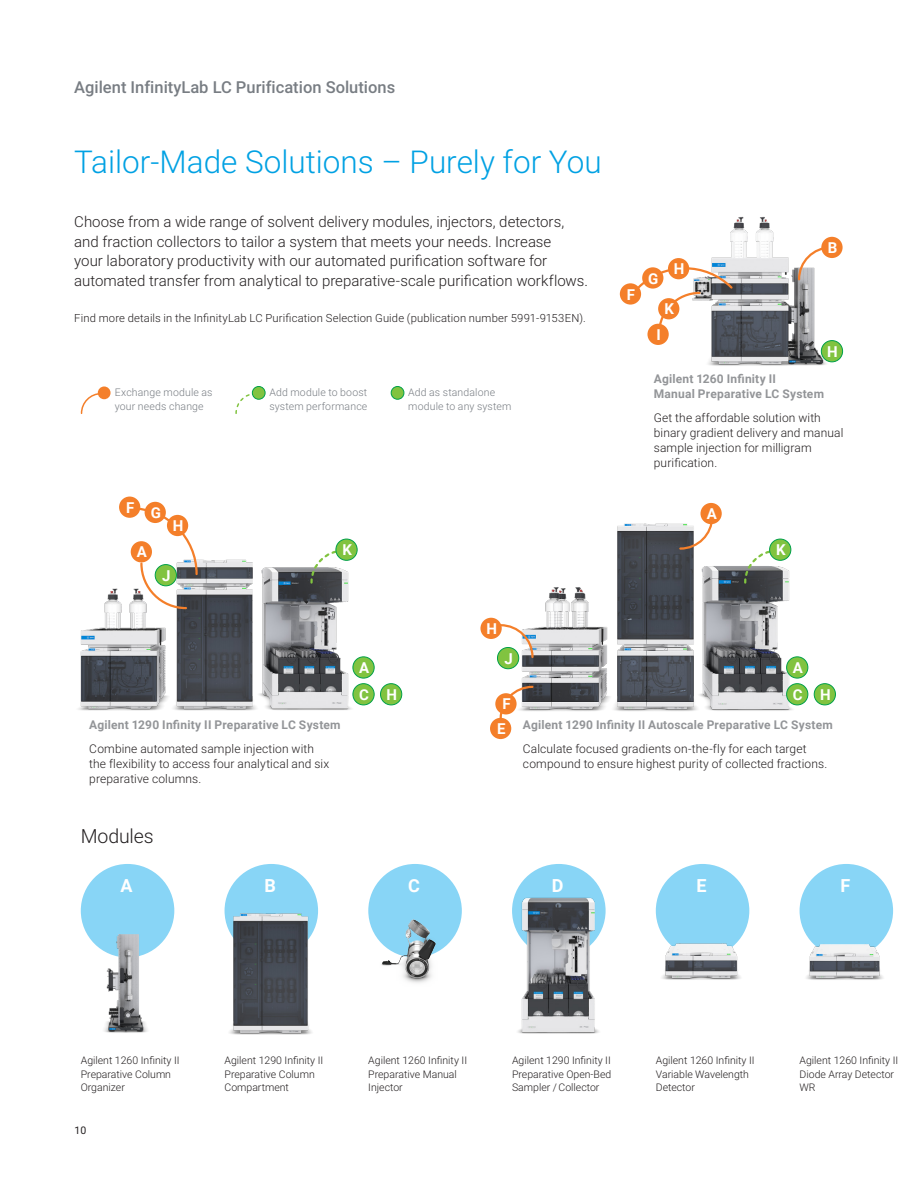
<style>
.page{position:relative;width:918px;height:1188px;background:#fff}
.page>*{position:absolute;margin:0;border:0;box-sizing:border-box;transform-origin:0 0}
.BROCHURE_int_head_bl{font:300 31.5px "Roboto";color:#00a1e3}
.t1{font:300 19.5px "Roboto";letter-spacing:-.01em;color:#231f20}
.t2{font:700 18px "Roboto";color:#fff}
.BROCHURE_header{font:500 16.5px "Roboto";color:#787d83}
.Subhead_B{font:300 15px/19.5px "Roboto";color:#231f20}
.t3{font:700 15px "Roboto";color:#fff}
.t4{font:300 12px/15px "Roboto";letter-spacing:.01em;color:#231f20}
.t5{font:700 12px/15px "Roboto";letter-spacing:.015em;color:#939598}
.Subhead_B-2{font:300 11.25px "Roboto";letter-spacing:.015em;color:#231f20}
.t6{font:300 10.5px/13.5px "Roboto";color:#231f20}
.t7{font:300 10.5px/13.5px "Roboto";letter-spacing:.015em;color:#787d83}
.t8{font:10.5px "Roboto";color:#231f20}
</style>
<div class="page">
<div style="left:81px;top:864px;width:93px;height:94px;background:#88d5f6;border-radius:50%"></div>
<div style="left:225px;top:864px;width:93px;height:94px;background:#88d5f6;border-radius:50%"></div>
<div style="left:368px;top:864px;width:94px;height:94px;background:#88d5f6;border-radius:50%"></div>
<div style="left:512px;top:864px;width:94px;height:94px;background:#88d5f6;border-radius:50%"></div>
<div style="left:656px;top:864px;width:93px;height:94px;background:#88d5f6;border-radius:50%"></div>
<div style="left:800px;top:864px;width:93px;height:94px;background:#88d5f6;border-radius:50%"></div>
<img style="left:368px;top:917px;width:94px;height:66px">
<img style="left:674px;top:216px;width:168px;height:150px">
<img style="left:501px;top:520px;width:308px;height:191px">
<img style="left:78px;top:551px;width:290px;height:160px">
<img style="left:87px;top:934px;width:76px;height:99px">
<img style="left:224px;top:905px;width:94px;height:130px">
<img style="left:512px;top:883px;width:94px;height:151px">
<img style="left:662px;top:937px;width:79px;height:43px">
<img style="left:806px;top:938px;width:78px;height:42px">
<svg style="left:498px;top:685px;width:37px;height:36px"></svg>
<svg style="left:797px;top:245px;width:36px;height:37px"></svg>
<div style="left:821px;top:237px;width:22px;height:21px;background:#f47f2a;border-radius:50%"></div>
<div style="left:620px;top:283px;width:21px;height:22px;background:#f47f2a;border-radius:50%"></div>
<div style="left:668px;top:258px;width:21px;height:21px;background:#f47f2a;border-radius:50%"></div>
<div style="left:821px;top:341px;width:22px;height:21px;background:#81c340;border-radius:50%"></div>
<div style="left:821px;top:341px;width:22px;height:21px;border:1px solid #00a049;border-radius:50%"></div>
<svg style="left:635px;top:262px;width:100px;height:73px"></svg>
<div style="left:647px;top:324px;width:22px;height:21px;background:#f47f2a;border-radius:50%"></div>
<div style="left:658px;top:298px;width:21px;height:21px;background:#f47f2a;border-radius:50%"></div>
<svg style="left:80px;top:392px;width:23px;height:22px"></svg>
<div style="left:98px;top:386px;width:13px;height:13px;background:#f47f2a;border-radius:50%"></div>
<div style="left:391px;top:386px;width:13px;height:13px;background:#81c340;border-radius:50%"></div>
<div style="left:391px;top:386px;width:13px;height:13px;border:1px solid #00a049;border-radius:50%"></div>
<svg style="left:235px;top:392px;width:22px;height:22px"></svg>
<div style="left:252px;top:386px;width:13px;height:13px;background:#81c340;border-radius:50%"></div>
<div style="left:252px;top:386px;width:13px;height:13px;border:1px solid #00a049;border-radius:50%"></div>
<svg style="left:129px;top:506px;width:70px;height:104px"></svg>
<div style="left:119px;top:497px;width:21px;height:21px;background:#f47f2a;border-radius:50%"></div>
<div style="left:145px;top:502px;width:21px;height:21px;background:#f47f2a;border-radius:50%"></div>
<div style="left:167px;top:515px;width:21px;height:21px;background:#f47f2a;border-radius:50%"></div>
<div style="left:353px;top:657px;width:21px;height:21px;background:#81c340;border-radius:50%"></div>
<div style="left:353px;top:657px;width:21px;height:21px;border:1px solid #00a049;border-radius:50%"></div>
<div style="left:353px;top:684px;width:21px;height:21px;background:#81c340;border-radius:50%"></div>
<div style="left:353px;top:684px;width:21px;height:21px;border:1px solid #00a049;border-radius:50%"></div>
<div style="left:381px;top:684px;width:21px;height:21px;background:#81c340;border-radius:50%"></div>
<div style="left:381px;top:684px;width:21px;height:21px;border:1px solid #00a049;border-radius:50%"></div>
<div style="left:155px;top:565px;width:21px;height:21px;background:#81c340;border-radius:50%"></div>
<div style="left:155px;top:565px;width:21px;height:21px;border:1px solid #00a049;border-radius:50%"></div>
<svg style="left:309px;top:549px;width:37px;height:36px"></svg>
<div style="left:336px;top:539px;width:21px;height:21px;background:#81c340;border-radius:50%"></div>
<div style="left:336px;top:539px;width:21px;height:21px;border:1px solid #00a049;border-radius:50%"></div>
<div style="left:787px;top:657px;width:21px;height:21px;background:#81c340;border-radius:50%"></div>
<div style="left:787px;top:657px;width:21px;height:21px;border:1px solid #00a049;border-radius:50%"></div>
<div style="left:787px;top:684px;width:21px;height:21px;background:#81c340;border-radius:50%"></div>
<div style="left:787px;top:684px;width:21px;height:21px;border:1px solid #00a049;border-radius:50%"></div>
<div style="left:814px;top:684px;width:21px;height:21px;background:#81c340;border-radius:50%"></div>
<div style="left:814px;top:684px;width:21px;height:21px;border:1px solid #00a049;border-radius:50%"></div>
<svg style="left:678px;top:520px;width:36px;height:31px"></svg>
<div style="left:700px;top:503px;width:22px;height:21px;background:#f47f2a;border-radius:50%"></div>
<div style="left:490px;top:718px;width:21px;height:21px;background:#f47f2a;border-radius:50%"></div>
<svg style="left:498px;top:623px;width:37px;height:36px"></svg>
<div style="left:495px;top:693px;width:22px;height:21px;background:#f47f2a;border-radius:50%"></div>
<div style="left:480px;top:618px;width:22px;height:21px;background:#f47f2a;border-radius:50%"></div>
<div style="left:497px;top:647px;width:22px;height:22px;background:#81c340;border-radius:50%"></div>
<div style="left:497px;top:647px;width:22px;height:22px;border:1px solid #00a049;border-radius:50%"></div>
<svg style="left:743px;top:549px;width:36px;height:36px"></svg>
<div style="left:770px;top:539px;width:21px;height:21px;background:#81c340;border-radius:50%"></div>
<div style="left:770px;top:539px;width:21px;height:21px;border:1px solid #00a049;border-radius:50%"></div>
<p class="BROCHURE_header" style="left:74px;top:76px;width:322px">Agilent InfinityLab LC Purification Solutions</p>
<p class="BROCHURE_int_head_bl" style="left:74px;top:140px;width:529px">Tailor-Made Solutions – Purely for You</p>
<p class="Subhead_B" style="left:74px;top:212px;width:515px">Choose from a wide range of solvent delivery modules, injectors, detectors, and fraction collectors to tailor a system that meets your needs. Increase<br>your laboratory productivity with our automated purification software for automated transfer from analytical to preparative-scale purification workflows.</p>
<p class="Subhead_B-2" style="left:74px;top:311px;width:513px">Find more details in the InfinityLab LC Purification Selection Guide (publication number 5991-9153EN).</p>
<p class="t7" style="left:115px;top:386px;width:99px">Exchange module as your needs change</p>
<p class="t7" style="left:408px;top:386px;width:105px">Add as standalone module to any system</p>
<p class="t7" style="left:269px;top:386px;width:100px">Add module to boost system performance</p>
<p class="t3" style="left:126px;top:497px;width:10px">F</p>
<p class="t3" style="left:151px;top:502px;width:12px">G</p>
<p class="t3" style="left:137px;top:542px;width:12px">A</p>
<p class="t3" style="left:173px;top:515px;width:12px">H</p>
<p class="t3" style="left:162px;top:565px;width:10px">J</p>
<p class="t3" style="left:342px;top:539px;width:11px">K</p>
<p class="t3" style="left:359px;top:657px;width:12px">A</p>
<p class="t3" style="left:359px;top:684px;width:11px">C</p>
<p class="t3" style="left:386px;top:684px;width:12px">H</p>
<p class="t3" style="left:486px;top:618px;width:12px">H</p>
<p class="t3" style="left:505px;top:648px;width:10px">J</p>
<p class="t3" style="left:502px;top:694px;width:10px">F</p>
<p class="t3" style="left:627px;top:284px;width:10px">F</p>
<p class="t3" style="left:648px;top:268px;width:12px">G</p>
<p class="t3" style="left:674px;top:258px;width:12px">H</p>
<p class="t3" style="left:665px;top:299px;width:11px">K</p>
<p class="t3" style="left:657px;top:324px;width:6px">I</p>
<p class="t3" style="left:828px;top:237px;width:11px">B</p>
<p class="t3" style="left:827px;top:341px;width:12px">H</p>
<p class="t5" style="left:654px;top:371px;width:172px">Agilent 1260 Infinity II<br>Manual Preparative LC System</p>
<p class="t4" style="left:654px;top:409px;width:191px">Get the affordable solution with binary gradient delivery and manual sample injection for milligram purification.</p>
<p class="t3" style="left:707px;top:503px;width:12px">A</p>
<p class="t3" style="left:776px;top:539px;width:11px">K</p>
<p class="t3" style="left:793px;top:657px;width:12px">A</p>
<p class="t3" style="left:793px;top:684px;width:11px">C</p>
<p class="t3" style="left:820px;top:684px;width:12px">H</p>
<p class="t5" style="left:89px;top:717px;width:253px">Agilent 1290 Infinity II Preparative LC System</p>
<p class="t4" style="left:89px;top:740px;width:241px">Combine automated sample injection with the flexibility to access four analytical and six preparative columns.</p>
<p class="t1" style="left:81px;top:823px;width:74px">Modules</p>
<p class="t3" style="left:497px;top:718px;width:10px">E</p>
<p class="t5" style="left:523px;top:717px;width:311px">Agilent 1290 Infinity II Autoscale Preparative LC System</p>
<p class="t4" style="left:523px;top:740px;width:306px">Calculate focused gradients on-the-fly for each target compound to ensure highest purity of collected fractions.</p>
<p class="t2" style="left:120px;top:873px;width:14px">A</p>
<p class="t2" style="left:265px;top:873px;width:13px">B</p>
<p class="t2" style="left:408px;top:873px;width:13px">C</p>
<p class="t2" style="left:552px;top:873px;width:13px">D</p>
<p class="t2" style="left:697px;top:873px;width:12px">E</p>
<p class="t2" style="left:840px;top:873px;width:11px">F</p>
<p class="t6" style="left:81px;top:1053px;width:100px">Agilent 1260 Infinity II<br>Preparative Column<br>Organizer</p>
<p class="t6" style="left:225px;top:1053px;width:100px">Agilent 1290 Infinity II<br>Preparative Column<br>Compartment</p>
<p class="t6" style="left:368px;top:1053px;width:100px">Agilent 1260 Infinity II<br>Preparative Manual<br>Injector</p>
<p class="t6" style="left:512px;top:1053px;width:101px;text-align:justify">Agilent 1290 Infinity II Preparative Open-Bed Sampler / Collector</p>
<p class="t6" style="left:656px;top:1053px;width:100px">Agilent 1260 Infinity II<br>Variable Wavelength<br>Detector</p>
<p class="t6" style="left:800px;top:1053px;width:100px">Agilent 1260 Infinity II<br>Diode Array Detector<br>WR</p>
<p class="t8" style="left:75px;top:1123px;width:13px">10</p>
</div>
